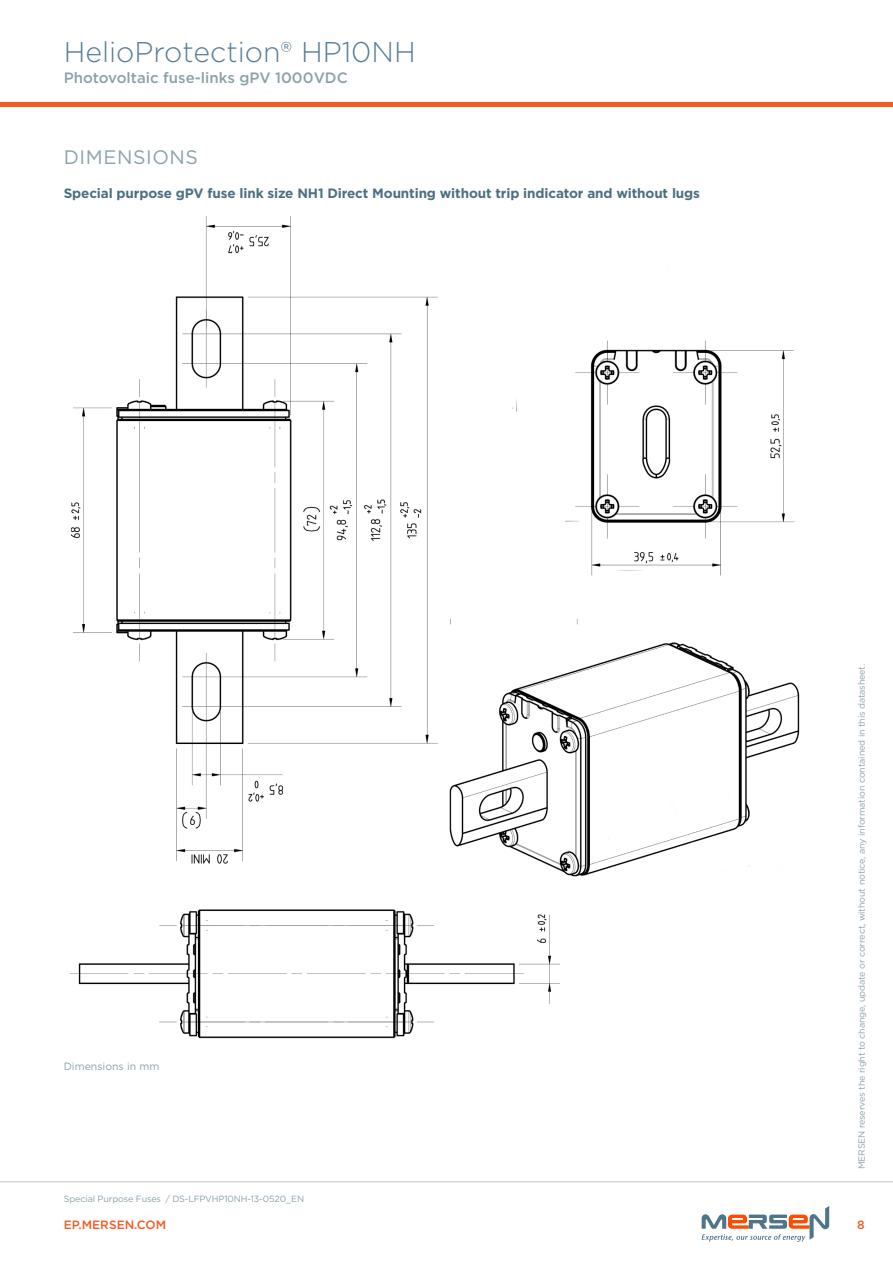
<style>
.page{position:relative;width:893px;height:1263px;background:#fff}
.page>*{position:absolute;margin:0;border:0;box-sizing:border-box;transform-origin:0 0}
.t1{font:300 28.5px "Gotham";color:#587d98}
.t2{font:19.5px "Gotham";letter-spacing:.03em;color:#8ba1a9}
.t3{font:500 15px "Gotham";color:#8ba1a9}
.t4{font:700 13.5px "Gotham";letter-spacing:-.01em;color:#4c7080}
.t5{font:500 12px "Gotham";color:#f15a22}
.t6{font:10.5px "Gotham";color:#8ba1a9}
.t7{font:9px "Gotham";letter-spacing:-.015em;color:#8ba1a9}
</style>
<div class="page">
<hr style="left:0;top:102px;width:893px;height:4px;background:#f15a22">
<hr style="left:0;top:1181px;width:893px;height:1px;background:#bec8cd">
<svg style="left:702px;top:1206px;width:127px;height:36px"></svg>
<img style="left:69px;top:217px;width:731px;height:822px">
<h1 class="t1" style="left:64px;top:34px;width:353px">HelioProtection® HP10NH</h1>
<h3 class="t3" style="left:64px;top:68px;width:285px">Photovoltaic fuse-links gPV 1000VDC</h3>
<h2 class="t2" style="left:64px;top:145px;width:136px">DIMENSIONS</h2>
<h3 class="t4" style="left:64px;top:184px;width:638px">Special purpose gPV fuse link size NH1 Direct Mounting without trip indicator and without lugs</h3>
<p class="t6" style="left:64px;top:1060px;width:97px">Dimensions in mm</p>
<p class="t7" style="left:856px;top:1169px;width:507px;rotate:-90deg">MERSEN reserves the right to change, update or correct, without notice, any information contained in this datasheet.</p>
<p class="t7" style="left:64px;top:1193px;width:242px">Special Purpose Fuses / DS-LFPVHP10NH-13-0520_EN</p>
<h3 class="t5" style="left:64px;top:1217px;width:104px">EP.MERSEN.COM</h3>
<h3 class="t5" style="left:857px;top:1217px;width:9px">8</h3>
</div>
